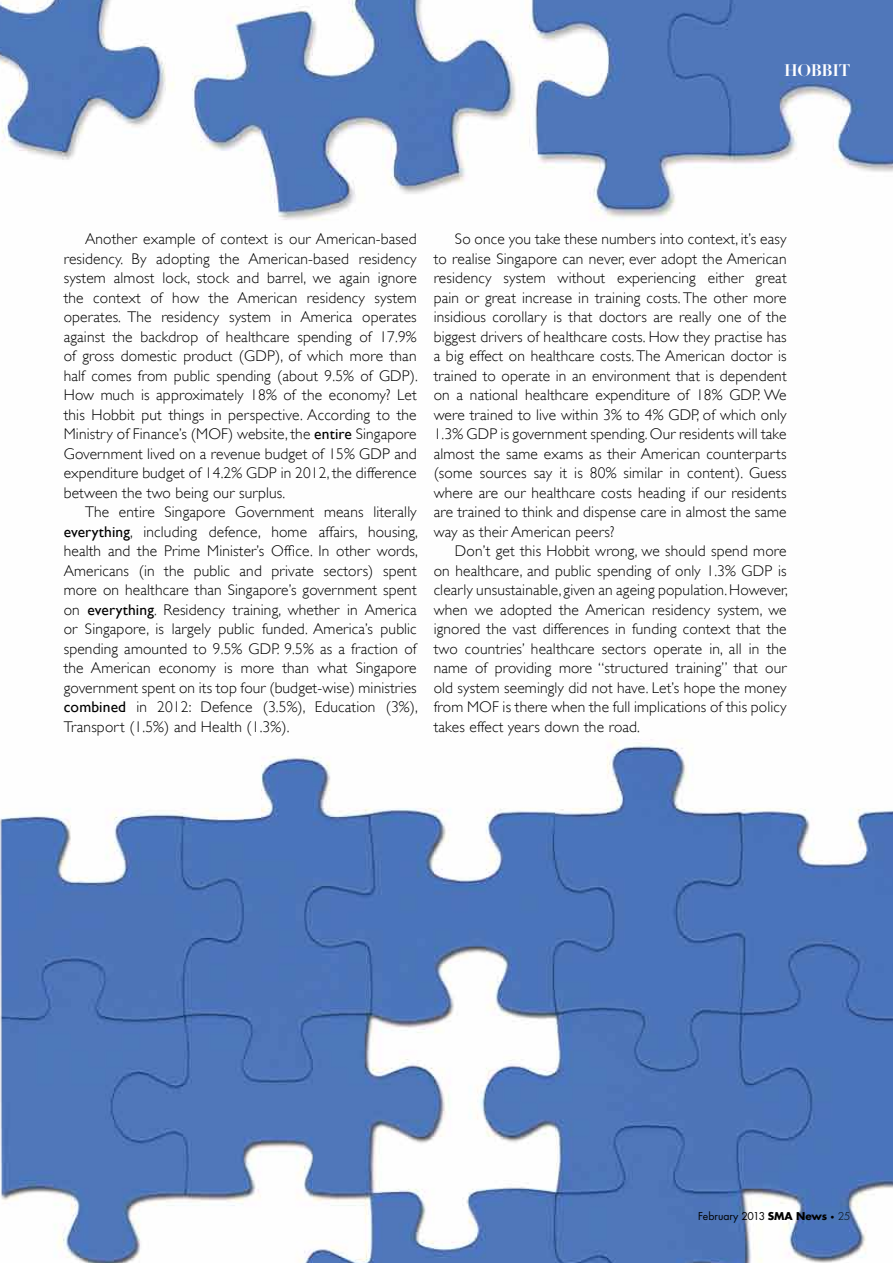
<style>
.page{position:relative;width:893px;height:1263px;background:#fff}
.page>*{position:absolute;margin:0;border:0;box-sizing:border-box;transform-origin:0 0}
.t1{font:700 16.5px "Didot LH";letter-spacing:-.025em;color:#fff}
.t2{font:300 15.45px/19.5px "Gill Sans";letter-spacing:.01em;color:#000;text-align:justify}
.t3{font:10.5px "Futura";color:#000}
.s1{font-weight:400}
.s2{font-weight:700}
.s3{font-weight:300;font-size:7.5px}
.s4{font-weight:300}
</style>
<div class="page">
<img style="left:0;top:0;width:893px;height:1263px">
<p class="t1" style="left:784px;top:60px;width:68px">HOBBIT</p>
<p class="t2" style="left:64px;top:229px;width:356px;text-indent:21px">Another example of context is our American-based residency. By adopting the American-based residency system almost lock, stock and barrel, we again ignore the context of how the American residency system operates. The residency system in America operates against the backdrop of healthcare spending of 17.9% of gross domestic product (GDP), of which more than half comes from public spending (about 9.5% of GDP).<br>How much is approximately 18% of the economy? Let this Hobbit put things in perspective. According to the Ministry of Finance’s (MOF) website, the <span class="s1">entire</span> Singapore Government lived on a revenue budget of 15% GDP and expenditure budget of 14.2% GDP in 2012, the difference between the two being our surplus.</p>
<p class="t2" style="left:64px;top:502px;width:356px;text-indent:21px">The entire Singapore Government means literally <span class="s1">everything</span>, including defence, home affairs, housing, health and the Prime Minister’s Office. In other words, Americans (in the public and private sectors) spent more on healthcare than Singapore’s government spent on <span class="s1">everything</span>. Residency training, whether in America or Singapore, is largely public funded. America’s public spending amounted to 9.5% GDP. 9.5% as a fraction of the American economy is more than what Singapore government spent on its top four (budget-wise) ministries <span class="s1">combined</span> in 2012: Defence (3.5%), Education (3%), Transport (1.5%) and Health (1.3%).</p>
<p class="t2" style="left:434px;top:229px;width:354px;text-indent:21px">So once you take these numbers into context, it’s easy to realise Singapore can never, ever adopt the American residency system without experiencing either great pain or great increase in training costs. The other more insidious corollary is that doctors are really one of the biggest drivers of healthcare costs. How they practise has a big effect on healthcare costs. The American doctor is trained to operate in an environment that is dependent on a national healthcare expenditure of 18% GDP. We were trained to live within 3% to 4% GDP, of which only 1.3% GDP is government spending. Our residents will take almost the same exams as their American counterparts (some sources say it is 80% similar in content). Guess where are our healthcare costs heading if our residents are trained to think and dispense care in almost the same way as their American peers?</p>
<p class="t2" style="left:434px;top:541px;width:356px;text-indent:21px">Don’t get this Hobbit wrong, we should spend more on healthcare, and public spending of only 1.3% GDP is clearly unsustainable, given an ageing population. However, when we adopted the American residency system, we ignored the vast differences in funding context that the two countries’ healthcare sectors operate in, all in the name of providing more “structured training” that our old system seemingly did not have. Let’s hope the money from MOF is there when the full implications of this policy takes effect years down the road.</p>
<p class="t3" style="left:698px;top:1209px;width:154px">February 2013 <span class="s2">SMA News</span> <span class="s3">•</span> <span class="s4">25</span></p>
</div>
